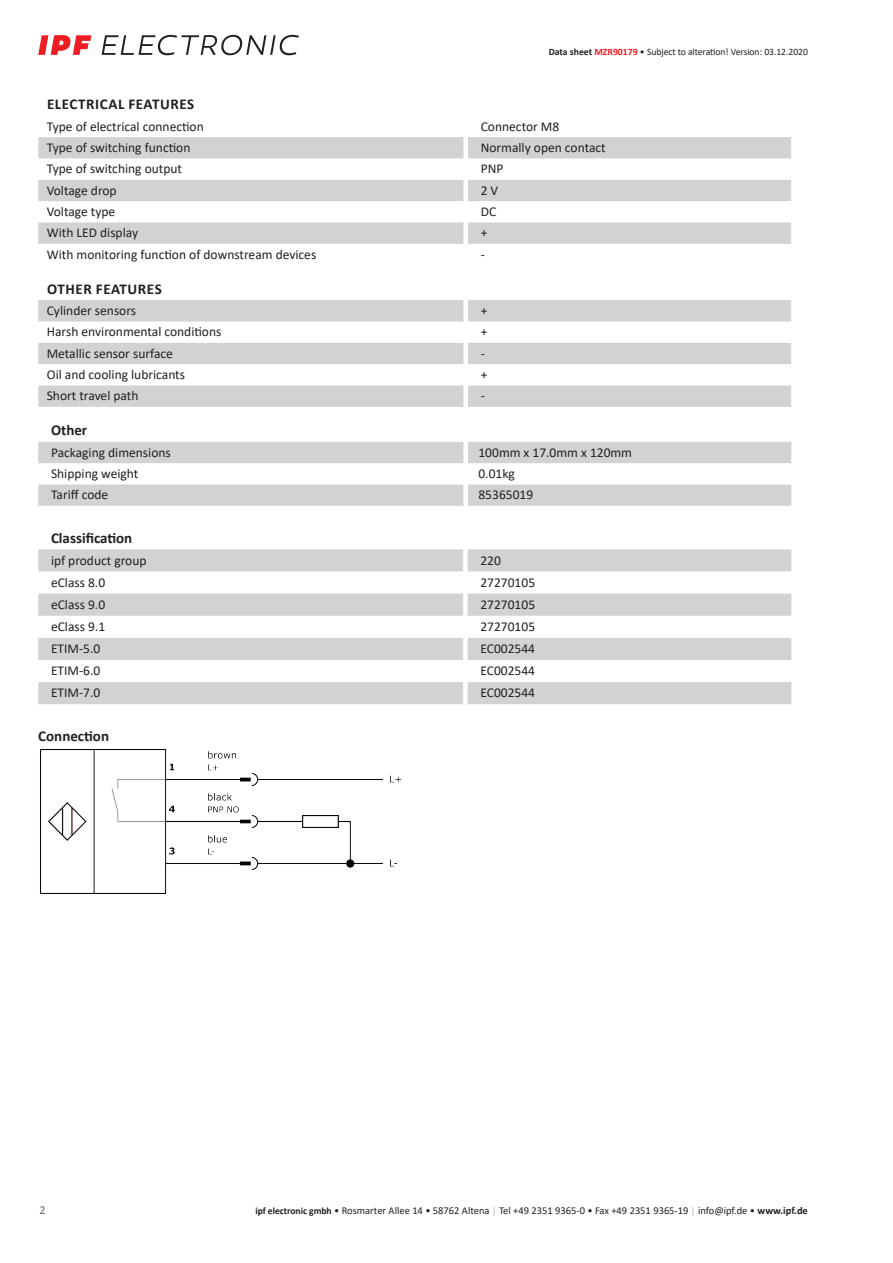
<style>
.page{position:relative;width:893px;height:1263px;background:#fff}
.page>*{position:absolute;margin:0;border:0;box-sizing:border-box;transform-origin:0 0}
.t1{font:700 15px "Calibri";letter-spacing:.025em;color:#231f20}
.t2{font:700 15px "Calibri";color:#231f20}
.t3{font:13.5px "Calibri";color:#231f20}
.t4{font:12px "Calibri";color:#636366}
.t5{font:10.5px "Calibri";color:#231f20}
.t6{font:9.75px "Calibri";letter-spacing:-.005em;color:#231f20}
.s1{font-weight:700}
.s2{font-weight:700;color:#ee1d23}
.s3{font-weight:700;font-size:9.75px}
.s4{font-size:9.75px;color:#a8a9ad}
</style>
<div class="page">
<svg style="left:102px;top:35px;width:197px;height:20px"></svg>
<svg style="left:38px;top:35px;width:53px;height:20px"></svg>
<svg style="left:38px;top:137px;width:753px;height:107px;fill:#d1d2d4"></svg>
<svg style="left:38px;top:300px;width:753px;height:107px;fill:#d1d2d4"></svg>
<svg style="left:38px;top:442px;width:753px;height:64px;fill:#d1d2d4"></svg>
<div style="left:463px;top:442px;width:5px;height:21px;background:#fff"></div>
<div style="left:463px;top:463px;width:5px;height:21px;background:#fff"></div>
<div style="left:463px;top:484px;width:5px;height:22px;background:#fff"></div>
<svg style="left:38px;top:549px;width:753px;height:155px;fill:#d1d2d4"></svg>
<div style="left:463px;top:549px;width:5px;height:22px;background:#fff"></div>
<div style="left:463px;top:571px;width:5px;height:23px;background:#fff"></div>
<div style="left:463px;top:594px;width:5px;height:22px;background:#fff"></div>
<div style="left:463px;top:616px;width:5px;height:22px;background:#fff"></div>
<div style="left:463px;top:638px;width:5px;height:22px;background:#fff"></div>
<div style="left:463px;top:660px;width:5px;height:22px;background:#fff"></div>
<div style="left:463px;top:682px;width:5px;height:22px;background:#fff"></div>
<img style="left:40px;top:749px;width:361px;height:145px">
<p class="t6" style="left:549px;top:45px;width:261px"><span class="s1">Data sheet</span> <span class="s2">MZR90179</span> • Subject to alteration! Version: 03.12.2020</p>
<p class="t1" style="left:47px;top:94px;width:149px">ELECTRICAL FEATURES</p>
<p class="t3" style="left:47px;top:117px;width:159px">Type of electrical connection</p>
<p class="t3" style="left:481px;top:117px;width:80px">Connector M8</p>
<p class="t3" style="left:47px;top:138px;width:145px">Type of switching function</p>
<p class="t3" style="left:481px;top:138px;width:126px">Normally open contact</p>
<p class="t3" style="left:47px;top:160px;width:137px">Type of switching output</p>
<p class="t3" style="left:481px;top:160px;width:24px">PNP</p>
<p class="t3" style="left:47px;top:181px;width:71px">Voltage drop</p>
<p class="t3" style="left:481px;top:181px;width:19px">2V</p>
<p class="t3" style="left:47px;top:202px;width:70px">Voltage type</p>
<p class="t3" style="left:481px;top:202px;width:17px">DC</p>
<p class="t3" style="left:47px;top:224px;width:93px">With LED display</p>
<p class="t3" style="left:481px;top:224px;width:8px">+</p>
<p class="t3" style="left:47px;top:245px;width:271px">With monitoring function of downstream devices</p>
<p class="t3" style="left:481px;top:245px;width:6px">-</p>
<p class="t1" style="left:47px;top:278px;width:116px">OTHER FEATURES</p>
<p class="t3" style="left:47px;top:301px;width:91px">Cylinder sensors</p>
<p class="t3" style="left:481px;top:301px;width:8px">+</p>
<p class="t3" style="left:47px;top:323px;width:176px">Harsh environmental conditions</p>
<p class="t3" style="left:481px;top:323px;width:8px">+</p>
<p class="t3" style="left:47px;top:344px;width:128px">Metallic sensor surface</p>
<p class="t3" style="left:481px;top:344px;width:6px">-</p>
<p class="t3" style="left:47px;top:365px;width:140px">Oil and cooling lubricants</p>
<p class="t3" style="left:481px;top:365px;width:8px">+</p>
<p class="t3" style="left:47px;top:387px;width:93px">Short travel path</p>
<p class="t3" style="left:481px;top:387px;width:6px">-</p>
<p class="t1" style="left:51px;top:420px;width:38px">Other</p>
<p class="t3" style="left:51px;top:443px;width:121px">Packaging dimensions</p>
<p class="t3" style="left:478px;top:443px;width:155px">100mm x 17.0mm x 120mm</p>
<p class="t3" style="left:51px;top:464px;width:89px">Shipping weight</p>
<p class="t3" style="left:478px;top:464px;width:38px">0.01kg</p>
<p class="t3" style="left:51px;top:486px;width:59px">Tariff code</p>
<p class="t3" style="left:478px;top:486px;width:56px">85365019</p>
<p class="t2" style="left:51px;top:527px;width:83px">Classification</p>
<p class="t3" style="left:51px;top:551px;width:97px">ipf product group</p>
<p class="t3" style="left:480px;top:551px;width:22px">220</p>
<p class="t3" style="left:51px;top:573px;width:56px">eClass 8.0</p>
<p class="t3" style="left:480px;top:573px;width:56px">27270105</p>
<p class="t3" style="left:51px;top:595px;width:56px">eClass 9.0</p>
<p class="t3" style="left:480px;top:595px;width:56px">27270105</p>
<p class="t3" style="left:51px;top:617px;width:56px">eClass 9.1</p>
<p class="t3" style="left:480px;top:617px;width:56px">27270105</p>
<p class="t3" style="left:51px;top:639px;width:51px">ETIM-5.0</p>
<p class="t3" style="left:480px;top:639px;width:56px">EC002544</p>
<p class="t3" style="left:51px;top:661px;width:51px">ETIM-6.0</p>
<p class="t3" style="left:480px;top:661px;width:56px">EC002544</p>
<p class="t3" style="left:51px;top:683px;width:51px">ETIM-7.0</p>
<p class="t3" style="left:480px;top:683px;width:56px">EC002544</p>
<p class="t2" style="left:38px;top:726px;width:72px">Connection</p>
<p class="t4" style="left:39px;top:1201px;width:8px">2</p>
<p class="t5" style="left:255px;top:1203px;width:554px"><span class="s3">ipf electronic gmbh</span> • Rosmarter Allee 14 • 58762 Altena <span class="s4">│</span> Tel +49 2351 9365-0 • Fax +49 2351 9365-19 <span class="s4">│</span> info@ipf.de • <span class="s1">www.ipf.de</span></p>
</div>
